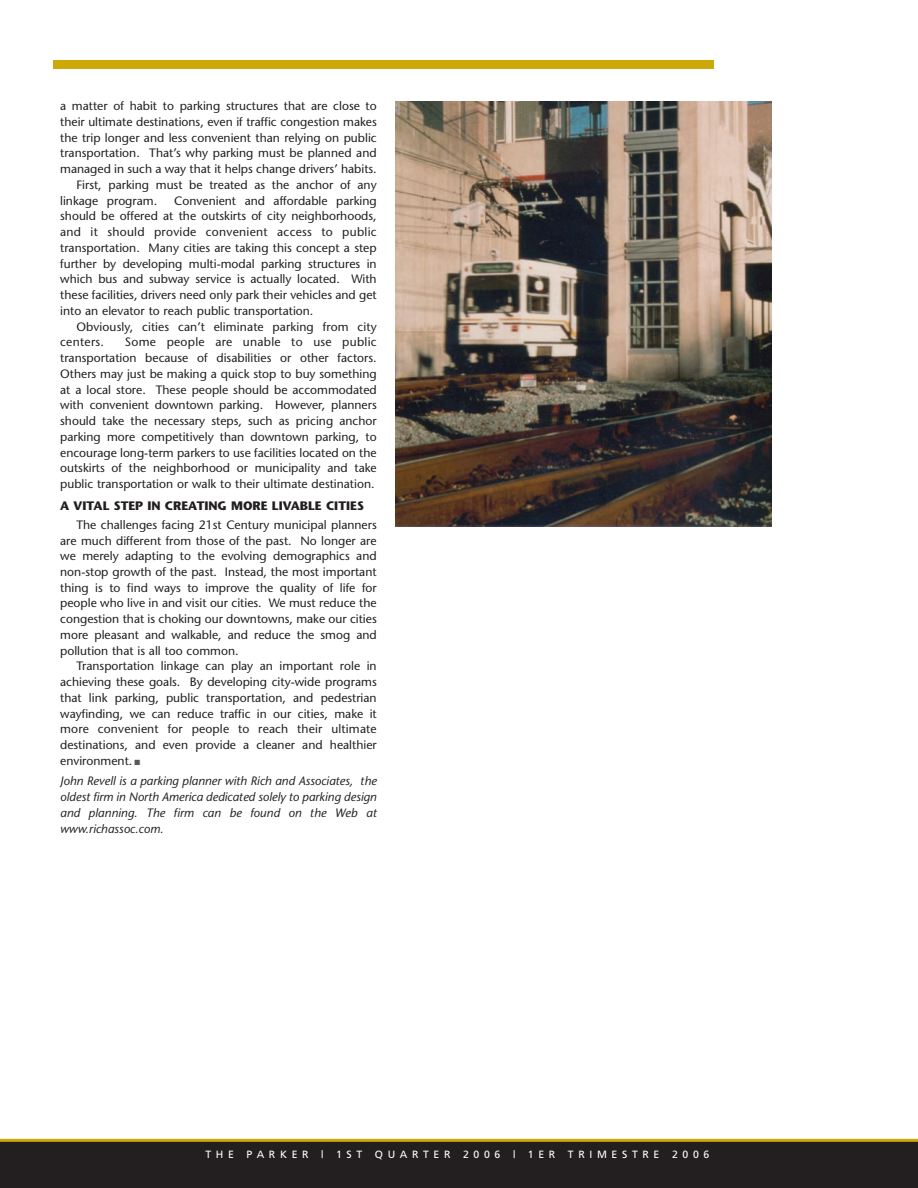
<style>
.page{position:relative;width:918px;height:1188px;background:#fff}
.page>*{position:absolute;margin:0;border:0;box-sizing:border-box;transform-origin:0 0}
.t1{font:700 12.3px "Stone Sans";color:#231f20}
.t2{font:12.15px/15.8px "Stone Sans";color:#231f20;text-align:justify}
.t3{font:italic 12.15px/15.8px "Stone Sans";letter-spacing:.005em;color:#231f20;text-align:justify}
.t4{font:10.5px "Frutiger";letter-spacing:.445em;color:#fff}
.s1{color:#57585a}
</style>
<div class="page">
<div style="left:0;top:1140px;width:918px;height:48px;background:#231f20"></div>
<hr style="left:0;top:1139px;width:918px;height:3px;background:#cea806">
<img style="left:395px;top:101px;width:377px;height:425px">
<div style="left:53px;top:61px;width:661px;height:8px;background:#cea806"></div>
<p class="t2" style="left:60px;top:98px;width:318px">a matter of habit to parking structures that are close to</p>
<p class="t2" style="left:60px;top:114px;width:318px">their ultimate destinations, even if traffic congestion makes</p>
<p class="t2" style="left:60px;top:129px;width:318px">the trip longer and less convenient than relying on public</p>
<p class="t2" style="left:60px;top:145px;width:318px">transportation. That’s why parking must be planned and</p>
<p class="t2" style="left:60px;top:161px;width:318px">managed in such a way that it helps change drivers’ habits.</p>
<p class="t2" style="left:76px;top:177px;width:302px">First, parking must be treated as the anchor of any</p>
<p class="t2" style="left:60px;top:192px;width:98px">linkage program.</p>
<p class="t2" style="left:60px;top:192px;width:318px;text-indent:114px">Convenient and affordable parking should be offered at the outskirts of city neighborhoods, and it should provide convenient access to public transportation. Many cities are taking this concept a step further by developing multi-modal parking structures in which bus and subway service is actually located. With these facilities, drivers need only park their vehicles and get into an elevator to reach public transportation.</p>
<p class="t2" style="left:60px;top:318px;width:318px;text-indent:16px">Obviously, cities can’t eliminate parking from city centers.</p>
<p class="t2" style="left:60px;top:334px;width:318px;text-indent:65px">Some people are unable to use public transportation because of disabilities or other factors.<br>Others may just be making a quick stop to buy something at a local store. These people should be accommodated with convenient downtown parking. However, planners should take the necessary steps, such as pricing anchor parking more competitively than downtown parking, to encourage long-term parkers to use facilities located on the outskirts of the neighborhood or municipality and take public transportation or walk to their ultimate destination.</p>
<p class="t1" style="left:60px;top:498px;width:305px">A VITAL STEP IN CREATING MORE LIVABLE CITIES</p>
<p class="t2" style="left:60px;top:517px;width:318px;text-indent:16px">The challenges facing 21st Century municipal planners are much different from those of the past. No longer are we merely adapting to the evolving demographics and non-stop growth of the past. Instead, the most important thing is to find ways to improve the quality of life for people who live in and visit our cities. We must reduce the congestion that is choking our downtowns, make our cities more pleasant and walkable, and reduce the smog and pollution that is all too common.</p>
<p class="t2" style="left:60px;top:658px;width:318px;text-indent:16px">Transportation linkage can play an important role in achieving these goals. By developing city-wide programs that link parking, public transportation, and pedestrian wayfinding, we can reduce traffic in our cities, make it more convenient for people to reach their ultimate destinations, and even provide a cleaner and healthier environment. <span class="s1">■</span></p>
<p class="t3" style="left:60px;top:773px;width:318px">John Revell is a parking planner with Rich and Associates, the oldest firm in North America dedicated solely to parking design and planning. The firm can be found on the Web at www.richassoc.com.</p>
<p class="t4" style="left:205px;top:1148px;width:505px">THE PARKER | 1ST QUARTER 2006 | 1ER TRIMESTRE 2006</p>
</div>
